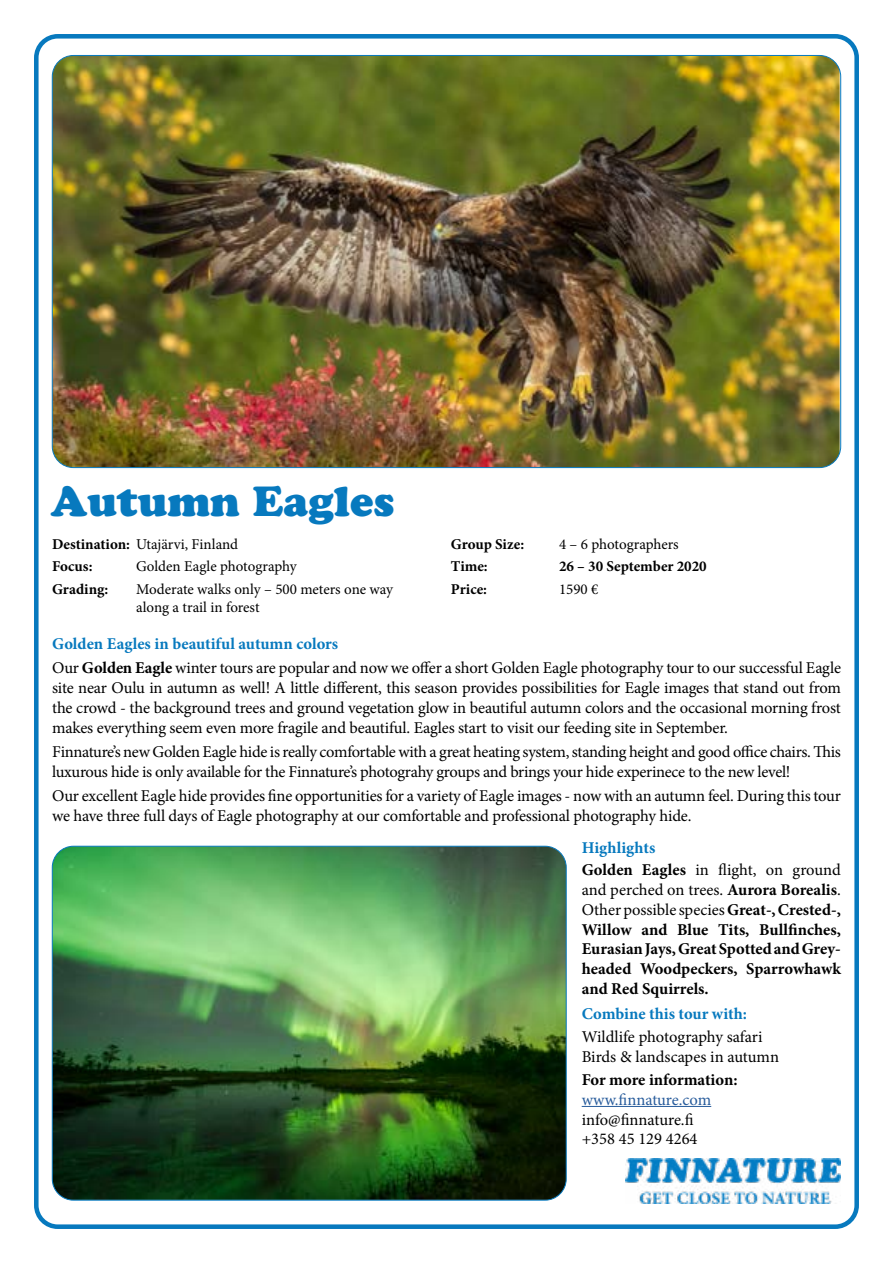
<style>
.page{position:relative;width:893px;height:1263px;background:#fff}
.page>*{position:absolute;margin:0;border:0;box-sizing:border-box;transform-origin:0 0}
.t1{font:42px "Cooper Black Std";color:#0779be}
.t2{font:16.5px/19.8px "Minion Pro";letter-spacing:-.015em;color:#000}
.t3{font:700 16.5px/19.8px "Minion Pro";color:#000;text-align:justify}
.t4{font:700 16.5px "Minion Pro";color:#0779be}
.t5{font:16.5px "Minion Pro";color:#275b9b}
.t6{font:15px/18px "Minion Pro";color:#000}
.t7{font:700 15px/22.2px "Minion Pro";color:#000}
.s1{font-weight:400}
.s2{font-weight:700;color:#0779be}
.s3{font-weight:700}
</style>
<div class="page">
<div style="left:34px;top:34px;width:825px;height:1195px;border:5px solid #0779be;border-radius:21px"></div>
<img style="left:625px;top:1159px;width:216px;height:44px">
<img style="left:52px;top:846px;width:514px;height:354px">
<img style="left:52px;top:55px;width:788px;height:413px">
<hr style="left:582px;top:1106px;width:129px;height:1px;background:#275b9b">
<h1 class="t1" style="left:51px;top:476px;width:345px">Autumn Eagles</h1>
<p class="t7" style="left:52px;top:533px;width:188px">Destination: <span class="s1">Utajärvi, Finland<br></span>Focus:</p>
<p class="t6" style="left:136px;top:558px;width:162px">Golden Eagle photography</p>
<p class="t7" style="left:52px;top:577px;width:58px">Grading:</p>
<p class="t6" style="left:136px;top:580px;width:258px">Moderate walks only – 500 meters one way along a trail in forest</p>
<p class="t7" style="left:451px;top:533px;width:75px">Group Size:</p>
<p class="t6" style="left:559px;top:535px;width:121px">4 – 6 photographers</p>
<p class="t7" style="left:451px;top:555px;width:38px">Time:</p>
<p class="t7" style="left:559px;top:555px;width:149px">26 – 30 September 2020</p>
<p class="t7" style="left:451px;top:577px;width:38px">Price:</p>
<p class="t6" style="left:559px;top:580px;width:41px">1590 €</p>
<p class="t2" style="left:52px;top:632px;width:790px;line-height:24px"><span class="s2">Golden Eagles in beautiful autumn colors<br></span>Our <span class="s3">Golden Eagle</span> winter tours are popular and now we offer a short Golden Eagle photography tour to our successful Eagle</p>
<p class="t2" style="left:52px;top:678px;width:790px;text-align:justify">site near Oulu in autumn as well! A little different, this season provides possibilities for Eagle images that stand out from the crowd - the background trees and ground vegetation glow in beautiful autumn colors and the occasional morning frost makes everything seem even more fragile and beautiful. Eagles start to visit our feeding site in September.</p>
<p class="t2" style="left:52px;top:742px;width:790px">Finnature’s new Golden Eagle hide is really comfortable with a great heating system, standing height and good office chairs. This luxurous hide is only available for the Finnature’s photograhy groups and brings your hide experinece to the new level!</p>
<p class="t2" style="left:52px;top:786px;width:790px">Our excellent Eagle hide provides fine opportunities for a variety of Eagle images - now with an autumn feel. During this tour we have three full days of Eagle photography at our comfortable and professional photography hide.</p>
<p class="t2" style="left:582px;top:836px;width:261px;line-height:22.4px"><span class="s2">Highlights<br></span><span class="s3">Golden Eagles</span> in flight, on ground</p>
<p class="t3" style="left:582px;top:879px;width:261px"><span class="s1">and perched on trees.</span> Aurora Borealis<span class="s1">.<br>Other possible species</span> Great-, Crested-, Willow and Blue Tits, Bullfinches, Eurasian Jays, Great Spotted and Grey&shy;headed Woodpeckers, Sparrowhawk and Red Squirrels.</p>
<p class="t4" style="left:582px;top:1002px;width:167px">Combine this tour with:</p>
<p class="t2" style="left:582px;top:1027px;width:199px">Wildlife photography safari<br>Birds &amp; landscapes in autumn</p>
<p class="t3" style="left:582px;top:1069px;width:157px">For more information:</p>
<p class="t5" style="left:582px;top:1088px;width:131px">www.finnature.com</p>
<p class="t2" style="left:582px;top:1109px;width:117px">info@finnature.fi +358 45 129 4264</p>
</div>
